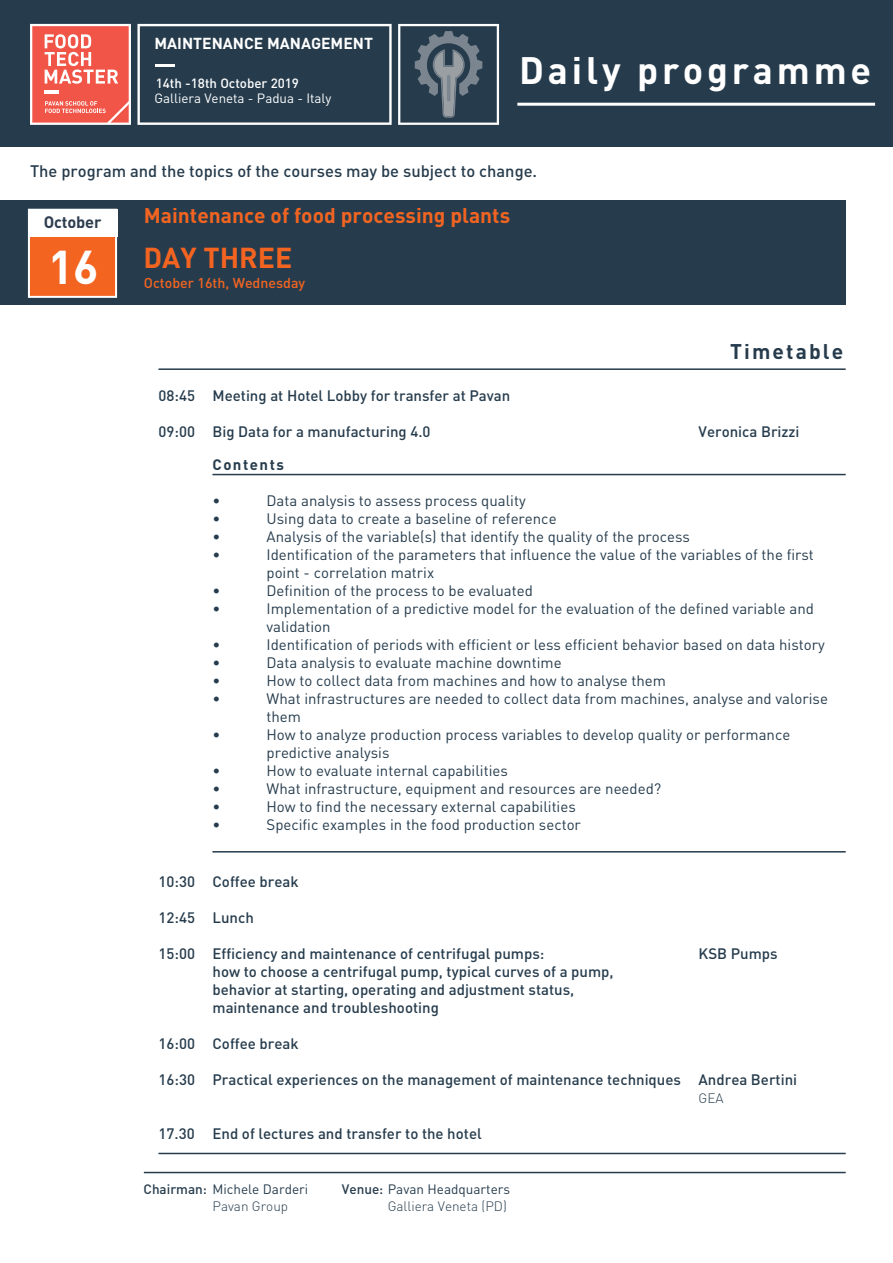
<style>
.page{position:relative;width:893px;height:1263px;background:#fff}
.page>*{position:absolute;margin:0;border:0;box-sizing:border-box;transform-origin:0 0}
.t1{font:700 46.8px "DIN Pro";color:#fff}
.t2{font:700 37.8px "DIN Pro";letter-spacing:.1em;color:#fff}
.t3{font:700 28.5px "DIN Pro";color:#f36421}
.t4{font:700 21px "DIN Pro";color:#f36421}
.t5{font:700 21px "DIN Pro";letter-spacing:.1em;color:#263c4d}
.t6{font:500 16.5px "DIN Pro";color:#263c4d}
.t7{font:700 16.35px "DIN Pro";letter-spacing:-.01em;color:#2d3d4f}
.t8{font:700 15.75px "DIN Pro";color:#fff}
.t9{font:15px/18px "DIN Pro";color:#263c4d}
.t10{font:500 15px/18px "DIN Pro";color:#263c4d}
.t11{font:700 15px "DIN Pro";letter-spacing:.1em;color:#263c4d}
.t12{font:500 14.1px "DIN Pro";color:#f36421}
.t13{font:300 13.5px/16.2px "DIN Pro";color:#263c4d;text-align:right}
.t14{font:13.5px/16.2px "DIN Pro";color:#263c4d}
.t15{font:13.35px "DIN Pro";color:#fff}
.t16{font:500 13.35px "DIN Pro";color:#fff}
.s1{font-weight:500}
.s2{font-weight:300}
.s3{font-weight:400}
</style>
<div class="page">
<div style="left:0;top:0;width:893px;height:147px;background:#263c4d"></div>
<hr style="left:517px;top:103px;width:358px;height:3px;background:#fff">
<div style="left:0;top:201px;width:846px;height:104px;background:#263c4d"></div>
<svg style="left:28px;top:236px;width:89px;height:62px;background:#f37135"></svg>
<div style="left:28px;top:209px;width:89px;height:27px;background:#fff"></div>
<hr style="left:159px;top:1153px;width:687px;height:1px;background:#263c4d">
<hr style="left:159px;top:368px;width:687px;height:2px;background:#263c4d">
<hr style="left:144px;top:1172px;width:702px;height:1px;background:#263c4d">
<hr style="left:213px;top:851px;width:633px;height:1px;background:#263c4d">
<hr style="left:213px;top:474px;width:633px;height:1px;background:#263c4d">
<svg style="left:398px;top:24px;width:101px;height:101px"></svg>
<hr style="left:447px;top:75px;width:3px;height:26px;background:#7b8690;border-radius:2px">
<svg style="left:137px;top:24px;width:255px;height:101px"></svg>
<svg style="left:30px;top:24px;width:101px;height:101px;background:#f27b70"></svg>
<hr style="left:45px;top:91px;width:14px;height:3px;background:#fff">
<hr style="left:156px;top:64px;width:19px;height:3px;background:#fff">
<p class="t8" style="left:154px;top:33px;width:220px">MAINTENANCE MANAGEMENT</p>
<p class="t16" style="left:156px;top:74px;width:145px">14th -18th October 2019</p>
<p class="t15" style="left:154px;top:89px;width:178px">Galliera Veneta - Padua - Italy</p>
<h2 class="t2" style="left:519px;top:45px;width:353px">Daily programme</h2>
<p class="t6" style="left:30px;top:160px;width:509px">The program and the topics of the courses may be subject to change.</p>
<p class="t7" style="left:44px;top:211px;width:59px">October</p>
<h1 class="t1" style="left:48px;top:236px;width:52px">16</h1>
<h3 class="t4" style="left:144px;top:201px;width:368px">Maintenance of food processing plants</h3>
<h3 class="t3" style="left:144px;top:239px;width:150px">DAY THREE</h3>
<p class="t12" style="left:144px;top:273px;width:163px">October 16th, Wednesday</p>
<h3 class="t5" style="left:730px;top:338px;width:115px">Timetable</h3>
<p class="t10" style="left:159px;top:386px;width:353px">08:45 Meeting at Hotel Lobby for transfer at Pavan</p>
<p class="t10" style="left:159px;top:422px;width:274px">09:00 Big Data for a manufacturing 4.0</p>
<p class="t10" style="left:699px;top:422px;width:103px">Veronica Brizzi</p>
<p class="t11" style="left:213px;top:454px;width:73px">Contents</p>
<p class="t9" style="left:213px;top:491px;width:9px">•</p>
<p class="t9" style="left:267px;top:491px;width:261px">Data analysis to assess process quality</p>
<p class="t9" style="left:213px;top:509px;width:9px">•</p>
<p class="t9" style="left:267px;top:509px;width:292px">Using data to create a baseline of reference</p>
<p class="t9" style="left:213px;top:527px;width:9px">•</p>
<p class="t9" style="left:267px;top:527px;width:425px">Analysis of the variable(s) that identify the quality of the process</p>
<p class="t9" style="left:213px;top:545px;width:9px">•</p>
<p class="t9" style="left:267px;top:545px;width:549px">Identification of the parameters that influence the value of the variables of the first point - correlation matrix</p>
<p class="t9" style="left:213px;top:581px;width:9px">•</p>
<p class="t9" style="left:267px;top:581px;width:268px">Definition of the process to be evaluated</p>
<p class="t9" style="left:213px;top:599px;width:9px">•</p>
<p class="t9" style="left:267px;top:599px;width:549px">Implementation of a predictive model for the evaluation of the defined variable and validation</p>
<p class="t9" style="left:213px;top:635px;width:9px">•</p>
<p class="t9" style="left:267px;top:635px;width:560px">Identification of periods with efficient or less efficient behavior based on data history</p>
<p class="t9" style="left:213px;top:653px;width:9px">•</p>
<p class="t9" style="left:267px;top:653px;width:297px">Data analysis to evaluate machine downtime</p>
<p class="t9" style="left:213px;top:671px;width:9px">•</p>
<p class="t9" style="left:267px;top:671px;width:401px">How to collect data from machines and how to analyse them</p>
<p class="t9" style="left:213px;top:689px;width:9px">•</p>
<p class="t9" style="left:267px;top:689px;width:563px">What infrastructures are needed to collect data from machines, analyse and valorise them</p>
<p class="t9" style="left:213px;top:725px;width:9px">•</p>
<p class="t9" style="left:267px;top:725px;width:525px">How to analyze production process variables to develop quality or performance predictive analysis</p>
<p class="t9" style="left:213px;top:761px;width:9px">•</p>
<p class="t9" style="left:267px;top:761px;width:243px">How to evaluate internal capabilities</p>
<p class="t9" style="left:213px;top:779px;width:9px">•</p>
<p class="t9" style="left:267px;top:779px;width:396px">What infrastructure, equipment and resources are needed?</p>
<p class="t9" style="left:213px;top:797px;width:9px">•</p>
<p class="t9" style="left:267px;top:797px;width:311px">How to find the necessary external capabilities</p>
<p class="t9" style="left:213px;top:815px;width:9px">•</p>
<p class="t9" style="left:267px;top:815px;width:316px">Specific examples in the food production sector</p>
<p class="t10" style="left:159px;top:872px;width:142px">10:30 Coffee break</p>
<p class="t10" style="left:159px;top:908px;width:97px">12:45 Lunch</p>
<p class="t10" style="left:159px;top:944px;width:387px">15:00 Efficiency and maintenance of centrifugal pumps:</p>
<p class="t10" style="left:699px;top:944px;width:81px">KSB Pumps</p>
<p class="t10" style="left:213px;top:962px;width:403px">how to choose a centrifugal pump, typical curves of a pump, behavior at starting, operating and adjustment status, maintenance and troubleshooting</p>
<p class="t10" style="left:159px;top:1034px;width:142px">16:00 Coffee break</p>
<p class="t10" style="left:159px;top:1070px;width:640px">16:30 Practical experiences on the management of maintenance techniques Andrea Bertini</p>
<p class="t13" style="left:699px;top:1089px;width:26px">GEA</p>
<p class="t10" style="left:159px;top:1124px;width:325px">17.30 End of lectures and transfer to the hotel</p>
<p class="t14" style="left:213px;top:1181px;width:97px;text-indent:-69px"><span class="s1">Chairman:</span> Michele Darderi<br><span class="s2">Pavan Group</span></p>
<p class="t13" style="left:342px;top:1181px;width:170px"><span class="s1">Venue:</span> <span class="s3">Pavan Headquarters<br></span>Galliera Veneta (PD)</p>
</div>
